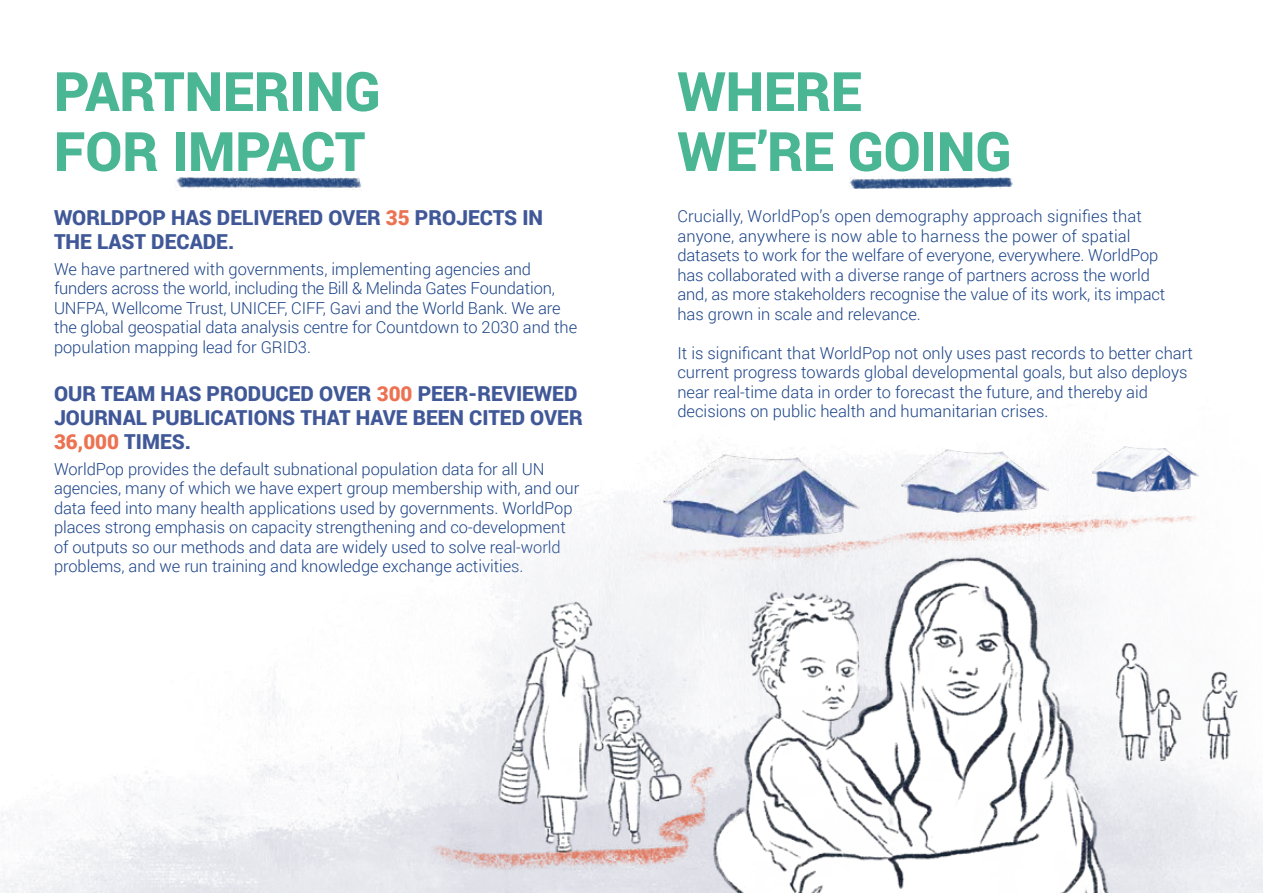
<style>
.page{position:relative;width:1263px;height:893px;background:#fff}
.page>*{position:absolute;margin:0;border:0;box-sizing:border-box;transform-origin:0 0}
.t1{font:900 54.3px/60px "Roboto";color:#4bb694}
.t2{font:900 20.7px/24px "Roboto";color:#405898}
.t3{font:300 16.5px/19.5px "Roboto";letter-spacing:-.005em;color:#1b4388}
.s1{color:#ec7252}
</style>
<div class="page">
<img style="left:0;top:444px;width:1263px;height:449px">
<img style="left:176px;top:178px;width:185px;height:12px">
<img style="left:849px;top:176px;width:164px;height:13px">
<img style="left:600px;top:515px;width:599px;height:54px">
<img style="left:432px;top:766px;width:286px;height:105px">
<h1 class="t1" style="left:54px;top:60px;width:328px">PARTNERING<br>FOR IMPACT</h1>
<p class="t2" style="left:54px;top:205px;width:491px">WORLDPOP HAS DELIVERED OVER <span class="s1">35</span> PROJECTS IN<br>THE LAST DECADE.</p>
<p class="t3" style="left:54px;top:259px;width:525px">We have partnered with governments, implementing agencies and funders across the world, including the Bill &amp; Melinda Gates Foundation, UNFPA, Wellcome Trust, UNICEF, CIFF, Gavi and the World Bank. We are the global geospatial data analysis centre for Countdown to 2030 and the population mapping lead for GRID3.</p>
<p class="t2" style="left:54px;top:380px;width:530px">OUR TEAM HAS PRODUCED OVER <span class="s1">300</span> PEER-REVIEWED<br>JOURNAL PUBLICATIONS THAT HAVE BEEN CITED OVER<br><span class="s1">36,000</span> TIMES.</p>
<p class="t3" style="left:54px;top:458px;width:527px">WorldPop provides the default subnational population data for all UN agencies, many of which we have expert group membership with, and our data feed into many health applications used by governments. WorldPop places strong emphasis on capacity strengthening and co-development of outputs so our methods and data are widely used to solve real-world problems, and we run training and knowledge exchange activities.</p>
<h1 class="t1" style="left:677px;top:60px;width:335px">WHERE<br>WE’RE GOING</h1>
<p class="t3" style="left:677px;top:206px;width:489px">Crucially, WorldPop’s open demography approach signifies that anyone, anywhere is now able to harness the power of spatial datasets to work for the welfare of everyone, everywhere. WorldPop has collaborated with a diverse range of partners across the world and, as more stakeholders recognise the value of its work, its impact has grown in scale and relevance.</p>
<p class="t3" style="left:677px;top:342px;width:517px">It is significant that WorldPop not only uses past records to better chart current progress towards global developmental goals, but also deploys near real-time data in order to forecast the future, and thereby aid decisions on public health and humanitarian crises.</p>
</div>
